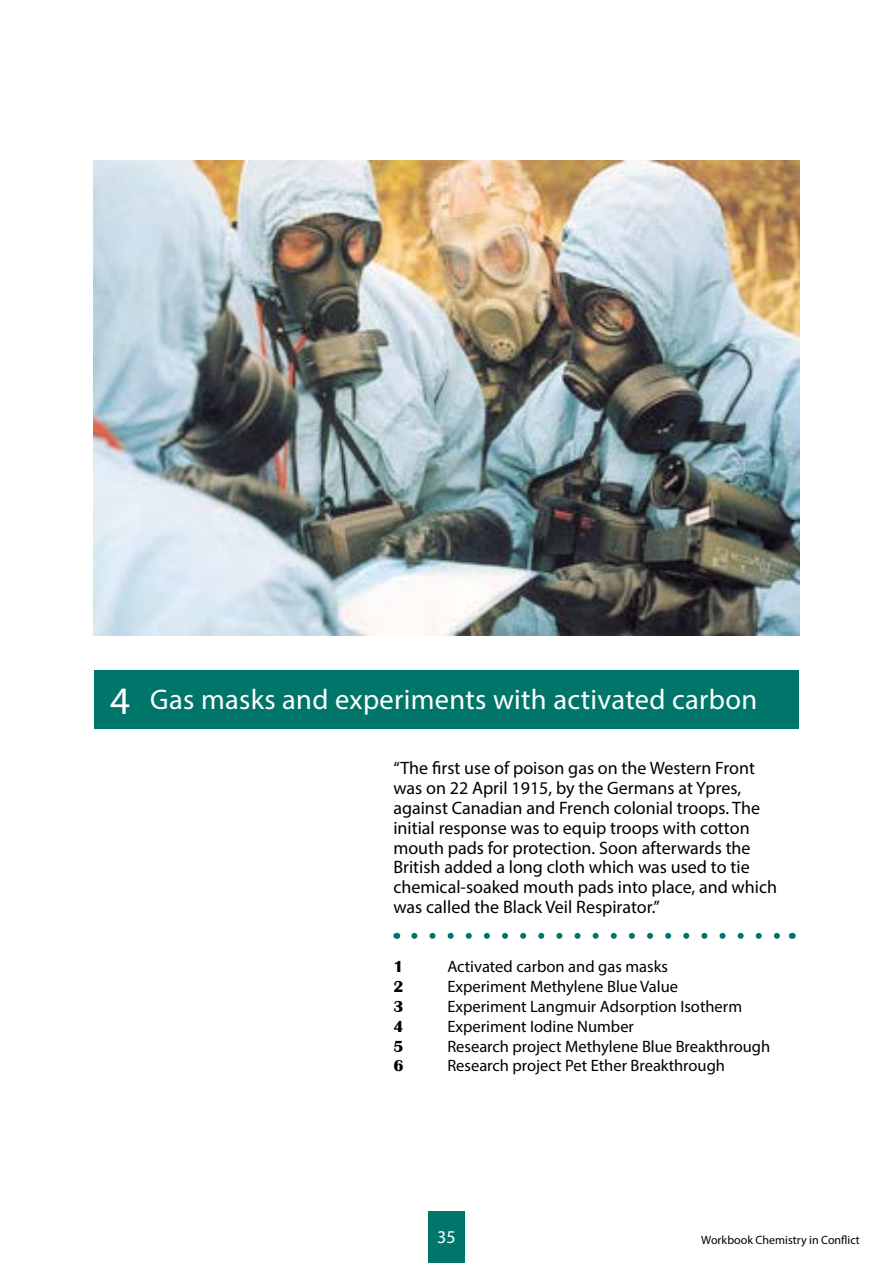
<style>
.page{position:relative;width:893px;height:1263px;background:#fff}
.page>*{position:absolute;margin:0;border:0;box-sizing:border-box;transform-origin:0 0}
.t1{font:39px "Myriad Pro";color:#fff}
.t2{font:28.5px "Myriad Pro";letter-spacing:.01em;color:#fff}
.t3{font:18px/19.8px "Myriad Pro";color:#000}
.t4{font:18px "Myriad Pro";color:#fff}
.t5{font:16.5px "Myriad Pro";color:#000}
.t6{font:700 16.5px "Britannic";color:#000}
.t7{font:12px "Myriad Pro";color:#000}
</style>
<div class="page">
<div style="left:428px;top:1211px;width:37px;height:52px;background:#00766b"></div>
<div style="left:94px;top:670px;width:705px;height:58px;background:#00766b"></div>
<svg style="left:414px;top:933px;width:366px;height:6px"></svg>
<img style="left:93px;top:160px;width:707px;height:476px">
<h1 class="t1" style="left:110px;top:676px;width:22px">4</h1>
<h2 class="t2" style="left:150px;top:682px;width:608px">Gas masks and experiments with activated carbon</h2>
<p class="t3" style="left:393px;top:758px;width:385px">“The first use of poison gas on the Western Front was on 22 April 1915, by the Germans at Ypres, against Canadian and French colonial troops. The initial response was to equip troops with cotton mouth pads for protection. Soon afterwards the British added a long cloth which was used to tie chemical-soaked mouth pads into place, and which was called the Black Veil Respirator.”</p>
<p class="t6" style="left:393px;top:958px;width:12px">1</p>
<p class="t5" style="left:447px;top:957px;width:222px">Activated carbon and gas masks</p>
<p class="t6" style="left:393px;top:977px;width:12px">2</p>
<p class="t5" style="left:447px;top:976px;width:232px">Experiment Methylene Blue Value</p>
<p class="t6" style="left:393px;top:997px;width:12px">3</p>
<p class="t5" style="left:447px;top:996px;width:296px">Experiment Langmuir Adsorption Isotherm</p>
<p class="t6" style="left:393px;top:1017px;width:12px">4</p>
<p class="t5" style="left:447px;top:1016px;width:188px">Experiment Iodine Number</p>
<p class="t6" style="left:393px;top:1037px;width:12px">5</p>
<p class="t5" style="left:447px;top:1036px;width:324px">Research project Methylene Blue Breakthrough</p>
<p class="t6" style="left:393px;top:1057px;width:12px">6</p>
<p class="t5" style="left:447px;top:1056px;width:279px">Research project Pet Ether Breakthrough</p>
<p class="t4" style="left:437px;top:1226px;width:20px">35</p>
<p class="t7" style="left:701px;top:1232px;width:160px">Workbook Chemistry in Conflict</p>
</div>
